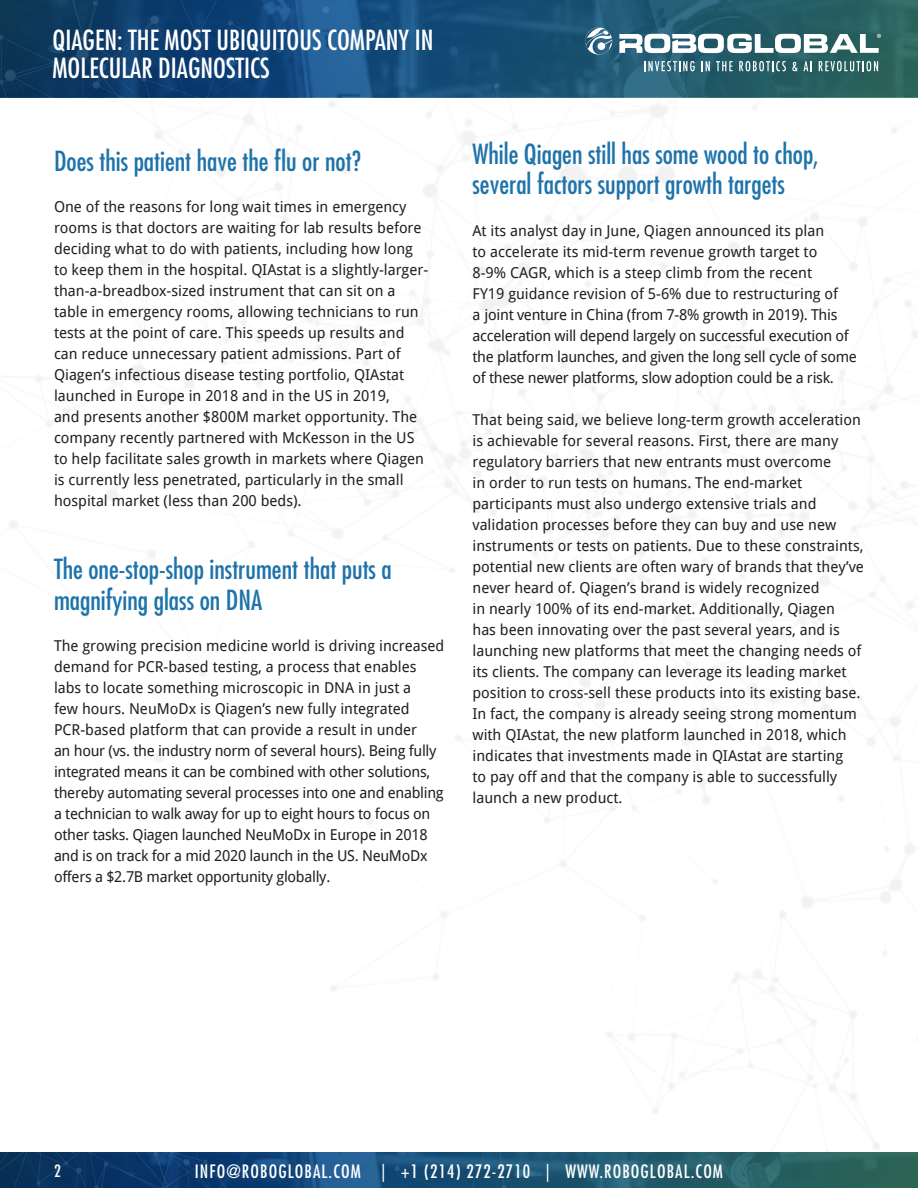
<style>
.page{position:relative;width:918px;height:1188px;background:#fff}
.page>*{position:absolute;margin:0;border:0;box-sizing:border-box;transform-origin:0 0}
.t1{font:condensed 27px/30.6px "Futura Std";color:#1d73aa}
.t2{font:condensed 27px/27.6px "Futura Std";color:#fff}
.t3{font:condensed 18px "Futura Std";letter-spacing:.06em;color:#fff}
.t4{font:condensed 16.5px "Futura Std";color:#fff}
.Body{font:15px/21px "Droid Sans";color:#231f20}
.Body-2{font:15px/21px "Droid Sans";letter-spacing:-.02em;color:#231f20}
</style>
<div class="page">
<img style="left:0;top:97px;width:918px;height:1055px">
<svg style="left:0;top:0;width:918px;height:97px;background:#194f72"></svg>
<svg style="left:619px;top:34px;width:262px;height:19px"></svg>
<svg style="left:585px;top:27px;width:27px;height:27px"></svg>
<svg style="left:644px;top:61px;width:51px;height:10px"></svg>
<svg style="left:701px;top:61px;width:9px;height:10px"></svg>
<svg style="left:716px;top:61px;width:17px;height:10px"></svg>
<svg style="left:739px;top:61px;width:47px;height:10px"></svg>
<svg style="left:792px;top:61px;width:20px;height:10px"></svg>
<svg style="left:819px;top:61px;width:59px;height:10px"></svg>
<svg style="left:0;top:1152px;width:918px;height:36px;background:#1b506f"></svg>
<p class="t2" style="left:52px;top:26px;width:383px">QIAGEN: THE MOST UBIQUITOUS COMPANY IN<br>MOLECULAR DIAGNOSTICS</p>
<p class="t1" style="left:54px;top:146px;width:308px">Does this patient have the flu or not?</p>
<p class="Body" style="left:54px;top:197px;width:376px">One of the reasons for long wait times in emergency rooms is that doctors are waiting for lab results before deciding what to do with patients, including how long to keep them in the hospital. QIAstat is a slightly-larger&shy;than-a-breadbox-sized instrument that can sit on a table in emergency rooms, allowing technicians to run tests at the point of care. This speeds up results and can reduce unnecessary patient admissions. Part of Qiagen’s infectious disease testing portfolio, QIAstat launched in Europe in 2018 and in the US in 2019,<br>and presents another $800M market opportunity. The company recently partnered with McKesson in the US to help facilitate sales growth in markets where Qiagen is currently less penetrated, particularly in the small hospital market (less than 200 beds).</p>
<p class="t1" style="left:54px;top:554px;width:339px">The one-stop-shop instrument that puts a magnifying glass on DNA</p>
<p class="Body-2" style="left:54px;top:635px;width:392px">The growing precision medicine world is driving increased demand for PCR-based testing, a process that enables labs to locate something microscopic in DNA in just a<br>few hours. NeuMoDx is Qiagen’s new fully integrated PCR-based platform that can provide a result in under<br>an hour (vs. the industry norm of several hours). Being fully integrated means it can be combined with other solutions, thereby automating several processes into one and enabling a technician to walk away for up to eight hours to focus on other tasks. Qiagen launched NeuMoDx in Europe in 2018 and is on track for a mid 2020 launch in the US. NeuMoDx offers a $2.7B market opportunity globally.</p>
<p class="t1" style="left:472px;top:138px;width:348px">While Qiagen still has some wood to chop, several factors support growth targets</p>
<p class="Body-2" style="left:472px;top:220px;width:386px">At its analyst day in June, Qiagen announced its plan<br>to accelerate its mid-term revenue growth target to<br>8-9% CAGR, which is a steep climb from the recent<br>FY19 guidance revision of 5-6% due to restructuring of<br>a joint venture in China (from 7-8% growth in 2019). This acceleration will depend largely on successful execution of the platform launches, and given the long sell cycle of some of these newer platforms, slow adoption could be a risk.</p>
<p class="Body" style="left:472px;top:409px;width:393px">That being said, we believe long-term growth acceleration is achievable for several reasons. First, there are many regulatory barriers that new entrants must overcome<br>in order to run tests on humans. The end-market participants must also undergo extensive trials and validation processes before they can buy and use new instruments or tests on patients. Due to these constraints, potential new clients are often wary of brands that they’ve never heard of. Qiagen’s brand is widely recognized<br>in nearly 100% of its end-market. Additionally, Qiagen<br>has been innovating over the past several years, and is launching new platforms that meet the changing needs of its clients. The company can leverage its leading market position to cross-sell these products into its existing base.<br>In fact, the company is already seeing strong momentum with QIAstat, the new platform launched in 2018, which indicates that investments made in QIAstat are starting<br>to pay off and that the company is able to successfully launch a new product.</p>
<p class="t4" style="left:54px;top:1161px;width:8px">2</p>
<p class="t3" style="left:195px;top:1161px;width:530px">INFO@ROBOGLOBAL.COM | +1 (214) 272-2710 | WWW.ROBOGLOBAL.COM</p>
</div>
